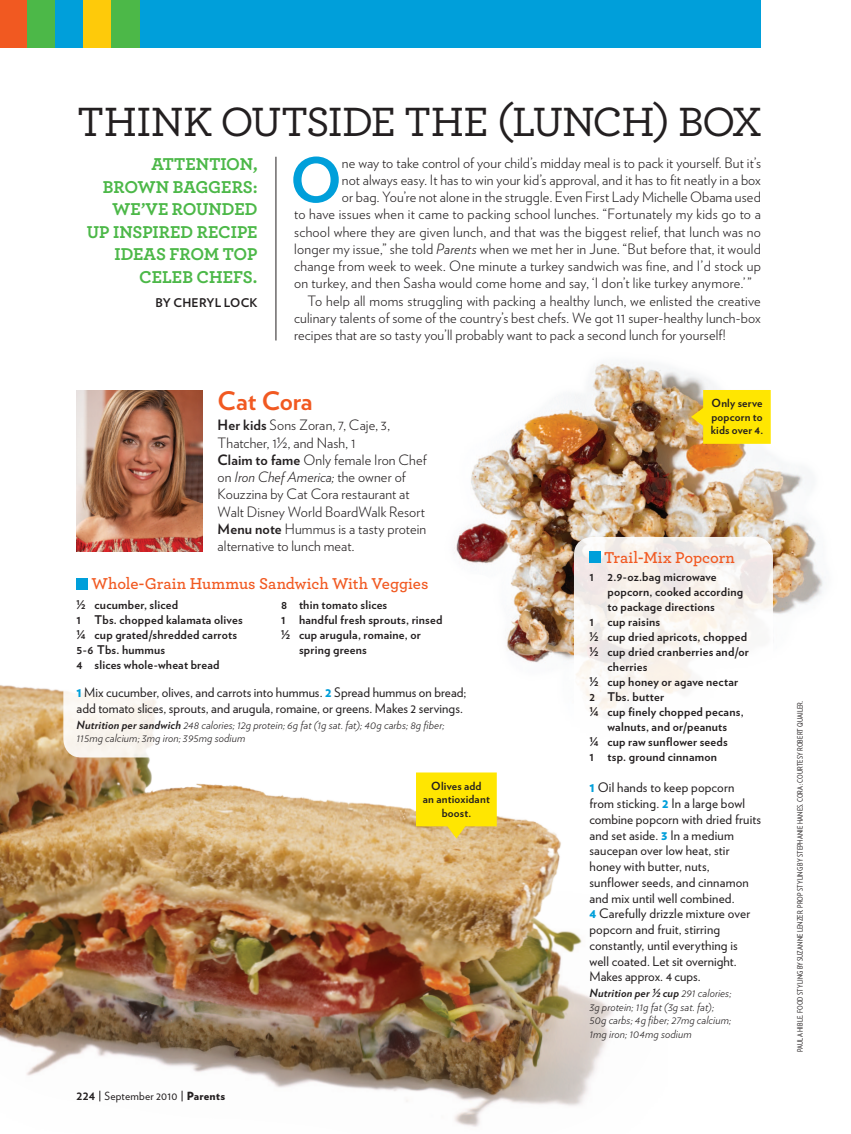
<style>
.page{position:relative;width:851px;height:1134px;background:#fff}
.page>*{position:absolute;margin:0;border:0;box-sizing:border-box;transform-origin:0 0}
.t1{font:700 61.35px "Verlag";color:#009fda}
.t2{font:500 42.9px "Archer";letter-spacing:-.02em;color:#231f20}
.t3{font:700 25.5px "Verlag";letter-spacing:-.005em;color:#f15921}
.t4{font:700 18px/22.5px "Archer";letter-spacing:-.005em;color:#4cb848;text-align:right}
.t5{font:600 16.5px "Archer";color:#f15921}
.t6{font:300 14.25px/17.2px "Verlag";letter-spacing:.01em;color:#231f20}
.t7{font:13.2px/15.8px "Verlag";letter-spacing:.01em;color:#231f20}
.t8{font:700 12px/15px "Verlag";letter-spacing:.02em;color:#231f20}
.t9{font:italic 300 11.25px/13.5px "Verlag";letter-spacing:.01em;color:#231f20}
.t10{font:700 11.25px/13.5px "Verlag";letter-spacing:.015em;color:#231f20;text-align:center}
.t11{font:11.25px "Verlag";letter-spacing:.02em;color:#231f20}
.t12{font:7.5px "Verlag Condensed";letter-spacing:.02em;color:#231f20}
.s1{font-style:italic}
.s2{font-weight:700}
.s3{font-weight:900;color:#009fda}
.s4{font-weight:700;font-size:12.75px}
.s5{font-weight:900}
</style>
<div class="page">
<img style="left:0;top:685px;width:612px;height:442px">
<img style="left:76px;top:390px;width:126px;height:162px">
<img style="left:454px;top:362px;width:372px;height:391px">
<hr style="left:276px;top:157px;width:1px;height:183px;background:#231f20">
<svg style="left:574px;top:537px;width:198px;height:262px"></svg>
<div style="left:63px;top:574px;width:432px;height:184px;background:#fff;border-radius:18px"></div>
<div style="left:589px;top:552px;width:11px;height:11px;background:#009fda"></div>
<div style="left:76px;top:578px;width:12px;height:11px;background:#009fda"></div>
<svg style="left:416px;top:773px;width:80px;height:66px;background:#f8de17"></svg>
<svg style="left:691px;top:390px;width:79px;height:54px;background:#f7dd10"></svg>
<div style="left:0;top:0;width:760px;height:48px;background:#009fda"></div>
<div style="left:0;top:0;width:27px;height:48px;background:#f15921"></div>
<div style="left:27px;top:0;width:28px;height:48px;background:#4cb848"></div>
<div style="left:83px;top:0;width:29px;height:48px;background:#feca0a"></div>
<div style="left:112px;top:0;width:28px;height:48px;background:#4cb848"></div>
<h2 class="t2" style="left:77px;top:91px;width:686px">THINK OUTSIDE THE (LUNCH) BOX</h2>
<p class="t4" style="left:87px;top:152px;width:172px">ATTENTION,<br>BROWN BAGGERS:<br>WE’VE ROUNDED<br>UP INSPIRED RECIPE<br>IDEAS FROM TOP<br>CELEB CHEFS.</p>
<p class="t8" style="left:156px;top:294px;width:103px">By ch eryl lock</p>
<h1 class="t1" style="left:290px;top:132px;width:54px">O</h1>
<p class="t6" style="left:342px;top:153px;width:420px">ne way to take control of your child’s midday meal is to pack it yourself. But it’s</p>
<p class="t6" style="left:342px;top:170px;width:420px">not always easy. It has to win your kid’s approval, and it has to fit neatly in a box</p>
<p class="t6" style="left:342px;top:188px;width:420px">or bag. You’re not alone in the struggle. Even First Lady Michelle Obama used</p>
<p class="t6" style="left:294px;top:205px;width:468px">to have issues when it came to packing school lunches. “Fortunately my kids go to a</p>
<p class="t6" style="left:294px;top:222px;width:468px">school where they are given lunch, and that was the biggest relief, that lunch was no</p>
<p class="t6" style="left:294px;top:239px;width:468px">longer my issue,” she told <span class="s1">Parents</span> when we met her in June. “But before that, it would</p>
<p class="t6" style="left:294px;top:257px;width:468px">change from week to week. One minute a turkey sandwich was fine, and I’d stock up</p>
<p class="t6" style="left:294px;top:274px;width:459px">on turkey, and then Sasha would come home and say, ‘I don’t like turkey anymore.’ ”</p>
<p class="t6" style="left:307px;top:291px;width:454px">To help all moms struggling with packing a healthy lunch, we enlisted the creative</p>
<p class="t6" style="left:294px;top:308px;width:468px">culinary talents of some of the country’s best chefs. We got 11 super-healthy lunch-box</p>
<p class="t6" style="left:294px;top:326px;width:433px">recipes that are so tasty you’ll probably want to pack a second lunch for yourself!</p>
<h3 class="t3" style="left:218px;top:381px;width:97px">Cat Cora</h3>
<p class="t6" style="left:218px;top:416px;width:210px"><span class="s2">Her kids</span> Sons Zoran, 7, Caje, 3,<br>Thatcher, 11/2, and Nash, 1<br><span class="s2">Claim to fame</span> Only female Iron Chef on <span class="s1">Iron Chef America;</span> the owner of<br>Kouzzina by Cat Cora restaurant at<br>Walt Disney World BoardWalk Resort<br><span class="s2">Menu note</span> Hummus is a tasty protein alternative to lunch meat.</p>
<p class="t5" style="left:91px;top:571px;width:338px">Whole-Grain Hummus Sandwich With Veggies</p>
<p class="t8" style="left:76px;top:596px;width:167px">½ cucumber, sliced<br>1 Tbs. chopped kalamata olives ¼ cup grated/shredded carrots<br>5-6 Tbs. hummus<br>4 slices whole-wheat bread</p>
<p class="t8" style="left:281px;top:596px;width:108px">8 thin tomato slices</p>
<p class="t8" style="left:281px;top:611px;width:163px">1 handful fresh sprouts, rinsed</p>
<p class="t8" style="left:281px;top:626px;width:141px">½ cup arugula, romaine, or</p>
<p class="t8" style="left:299px;top:641px;width:69px">spring greens</p>
<p class="t7" style="left:76px;top:684px;width:391px"><span class="s3">1</span> Mix cucumber, olives, and carrots into hummus. <span class="s3">2</span> Spread hummus on bread; add tomato slices, sprouts, and arugula, romaine, or greens. Makes 2 servings.</p>
<p class="t9" style="left:76px;top:717px;width:369px"><span class="s2">Nutrition per sandwich</span> 248 calories; 12g protein; 6g fat (1g sat. fat); 40g carbs; 8g fiber;<br>115mg calcium; 3mg iron; 395mg sodium</p>
<p class="t11" style="left:76px;top:1088px;width:150px"><span class="s4">224</span> September 2010 <span class="s5">Parents</span></p>
<p class="t10" style="left:423px;top:779px;width:68px">Olives add<br>an antioxidant boost.</p>
<p class="t10" style="left:710px;top:396px;width:54px;text-align:justify">Only serve popcorn to kids over 4.</p>
<p class="t5" style="left:604px;top:545px;width:132px">Trail-Mix Popcorn</p>
<p class="t8" style="left:589px;top:569px;width:129px">1 2.9-oz.bag microwave</p>
<p class="t8" style="left:607px;top:584px;width:137px">popcorn, cooked according</p>
<p class="t8" style="left:607px;top:599px;width:109px">to package directions</p>
<p class="t8" style="left:589px;top:614px;width:72px">1 cup raisins</p>
<p class="t8" style="left:589px;top:629px;width:159px">½ cup dried apricots, chopped</p>
<p class="t8" style="left:589px;top:644px;width:161px">½ cup dried cranberries and/or</p>
<p class="t8" style="left:607px;top:659px;width:41px">cherries</p>
<p class="t8" style="left:589px;top:674px;width:150px">½ cup honey or agave nectar</p>
<p class="t8" style="left:589px;top:689px;width:76px">2 Tbs. butter</p>
<p class="t8" style="left:589px;top:704px;width:156px">¼ cup finely chopped pecans,</p>
<p class="t8" style="left:607px;top:719px;width:121px">walnuts, and or/peanuts</p>
<p class="t8" style="left:589px;top:734px;width:140px">¼ cup raw sunflower seeds</p>
<p class="t8" style="left:589px;top:749px;width:129px">1 tsp. ground cinnamon</p>
<p class="t7" style="left:589px;top:779px;width:173px"><span class="s3">1</span> Oil hands to keep popcorn from sticking. <span class="s3">2</span> In a large bowl combine popcorn with dried fruits and set aside. <span class="s3">3</span> In a medium saucepan over low heat, stir honey with butter, nuts, sunflower seeds, and cinnamon and mix until well combined.<br><span class="s3">4</span> Carefully drizzle mixture over popcorn and fruit, stirring constantly, until everything is<br>well coated. Let sit overnight.<br>Makes approx. 4 cups.</p>
<p class="t9" style="left:589px;top:986px;width:143px"><span class="s2">Nutrition per</span> <span class="s2">½</span> <span class="s2">cup</span> 291 calories;<br>3g protein; 11g fat (3g sat. fat);<br>50g carbs; 4g fiber; 27mg calcium;<br>1mg iron; 104mg sodium</p>
<p class="t12" style="left:795px;top:1052px;width:353px;rotate:-90deg">paula hible. food styling by suzanne lenzer. prop styling by stephanie hanes. Cora: Courtesy Robert Quailer.</p>
</div>
